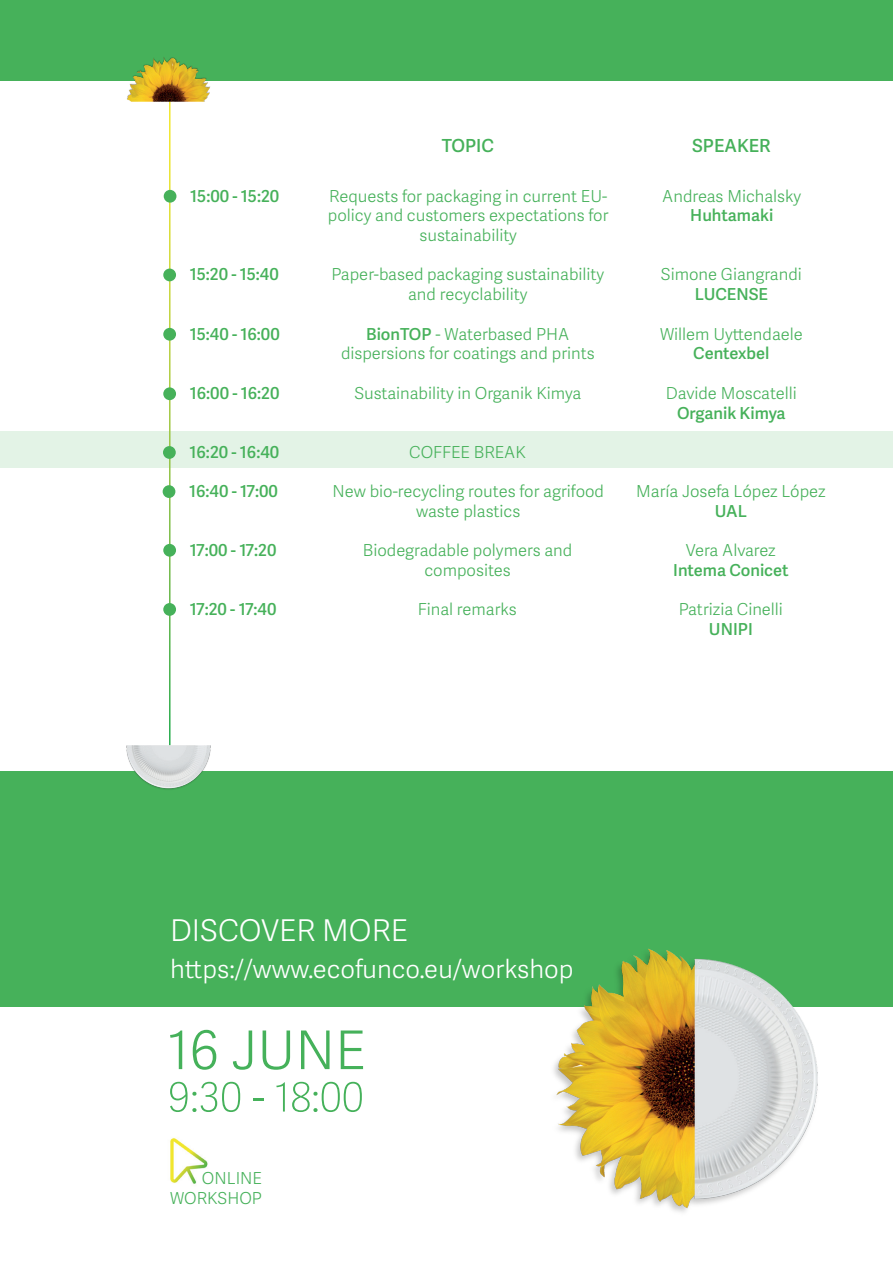
<style>
.page{position:relative;width:893px;height:1263px;background:#fff}
.page>*{position:absolute;margin:0;border:0;box-sizing:border-box;transform-origin:0 0}
.t1{font:300 30px "Adelle Sans ARA";color:#fff}
.t2{font:300 25.5px "Adelle Sans ARA";color:#fff}
.t3{font:600 18px "Adelle Sans ARA";color:#46b15a}
.t4{font:300 16.5px/19.8px "Adelle Sans ARA";color:#46b15a;text-align:center}
.t5{font:600 16.5px "Adelle Sans ARA";color:#46b15a}
.s1{font-weight:600}
</style>
<div class="page">
<div style="left:0;top:0;width:893px;height:81px;background:#46b15a"></div>
<div style="left:0;top:772px;width:893px;height:235px;background:#46b15a"></div>
<div style="left:0;top:431px;width:893px;height:37px;background:#e3f3e6"></div>
<hr style="left:169px;top:88px;width:2px;height:682px;background:#fff">
<img style="left:127px;top:57px;width:83px;height:83px">
<img style="left:91px;top:706px;width:155px;height:84px">
<div style="left:164px;top:190px;width:12px;height:13px;background:#46b15a;border-radius:50%"></div>
<div style="left:163px;top:446px;width:13px;height:13px;background:#46b15a;border-radius:50%"></div>
<div style="left:163px;top:485px;width:12px;height:13px;background:#46b15a;border-radius:50%"></div>
<div style="left:163px;top:269px;width:13px;height:12px;background:#46b15a;border-radius:50%"></div>
<div style="left:163px;top:328px;width:13px;height:13px;background:#46b15a;border-radius:50%"></div>
<div style="left:163px;top:387px;width:13px;height:13px;background:#46b15a;border-radius:50%"></div>
<div style="left:163px;top:544px;width:13px;height:13px;background:#46b15a;border-radius:50%"></div>
<div style="left:163px;top:603px;width:13px;height:13px;background:#46b15a;border-radius:50%"></div>
<img style="left:553px;top:948px;width:265px;height:265px">
<svg style="left:170px;top:1030px;width:12px;height:39px"></svg>
<svg style="left:193px;top:1030px;width:23px;height:40px"></svg>
<svg style="left:233px;top:1030px;width:19px;height:40px"></svg>
<svg style="left:263px;top:1030px;width:27px;height:40px"></svg>
<svg style="left:301px;top:1030px;width:29px;height:39px"></svg>
<svg style="left:341px;top:1030px;width:22px;height:39px"></svg>
<svg style="left:170px;top:1082px;width:70px;height:30px"></svg>
<svg style="left:253px;top:1098px;width:11px;height:2px"></svg>
<svg style="left:276px;top:1082px;width:9px;height:29px"></svg>
<svg style="left:292px;top:1082px;width:70px;height:30px"></svg>
<img style="left:170px;top:1138px;width:38px;height:46px">
<p class="t3" style="left:442px;top:134px;width:54px">TOPIC</p>
<p class="t3" style="left:692px;top:134px;width:80px">SPEAKER</p>
<p class="t5" style="left:190px;top:186px;width:90px">15:00 - 15:20</p>
<p class="t4" style="left:328px;top:188px;width:282px">Requests for packaging in current EU&shy;policy and customers expectations for sustainability</p>
<p class="t4" style="left:662px;top:188px;width:141px">Andreas Michalsky</p>
<p class="t5" style="left:690px;top:206px;width:84px">Huhtamaki</p>
<p class="t5" style="left:190px;top:265px;width:90px">15:20 - 15:40</p>
<p class="t4" style="left:332px;top:266px;width:274px">Paper-based packaging sustainability and recyclability</p>
<p class="t4" style="left:661px;top:266px;width:142px">Simone Giangrandi</p>
<p class="t5" style="left:695px;top:284px;width:75px">LUCENSE</p>
<p class="t5" style="left:190px;top:324px;width:91px">15:40 - 16:00</p>
<p class="t4" style="left:341px;top:326px;width:255px"><span class="s1">BionTOP</span> - Waterbased PHA dispersions for coatings and prints</p>
<p class="t4" style="left:660px;top:326px;width:144px">Willem Uyttendaele</p>
<p class="t5" style="left:693px;top:344px;width:78px">Centexbel</p>
<p class="t5" style="left:190px;top:383px;width:91px">16:00 - 16:20</p>
<p class="t4" style="left:354px;top:385px;width:228px">Sustainability in Organik Kimya</p>
<p class="t4" style="left:666px;top:385px;width:132px">Davide Moscatelli</p>
<p class="t5" style="left:677px;top:403px;width:110px">Organik Kimya</p>
<p class="t5" style="left:190px;top:442px;width:91px">16:20 - 16:40</p>
<p class="t4" style="left:409px;top:444px;width:118px">COFFEE BREAK</p>
<p class="t5" style="left:189px;top:481px;width:90px">16:40 - 17:00</p>
<p class="t4" style="left:332px;top:483px;width:273px">New bio-recycling routes for agrifood waste plastics</p>
<p class="t4" style="left:636px;top:483px;width:191px">María Josefa López López</p>
<p class="t5" style="left:715px;top:501px;width:34px">UAL</p>
<p class="t5" style="left:190px;top:540px;width:88px">17:00 - 17:20</p>
<p class="t5" style="left:190px;top:599px;width:88px">17:20 - 17:40</p>
<p class="t4" style="left:363px;top:542px;width:211px">Biodegradable polymers and composites</p>
<p class="t4" style="left:686px;top:542px;width:91px">Vera Alvarez</p>
<p class="t5" style="left:673px;top:560px;width:117px">Intema Conicet</p>
<p class="t4" style="left:418px;top:601px;width:100px">Final remarks</p>
<p class="t4" style="left:679px;top:601px;width:106px">Patrizia Cinelli</p>
<p class="t5" style="left:709px;top:619px;width:45px">UNIPI</p>
<h1 class="t1" style="left:170px;top:913px;width:239px">DISCOVER MORE</h1>
<h2 class="t2" style="left:170px;top:954px;width:405px">https://www.ecofunco.eu/workshop</h2>
<p class="t4" style="left:170px;top:1170px;width:93px;text-align:right">ONLINE<br>WORKSHOP</p>
</div>
